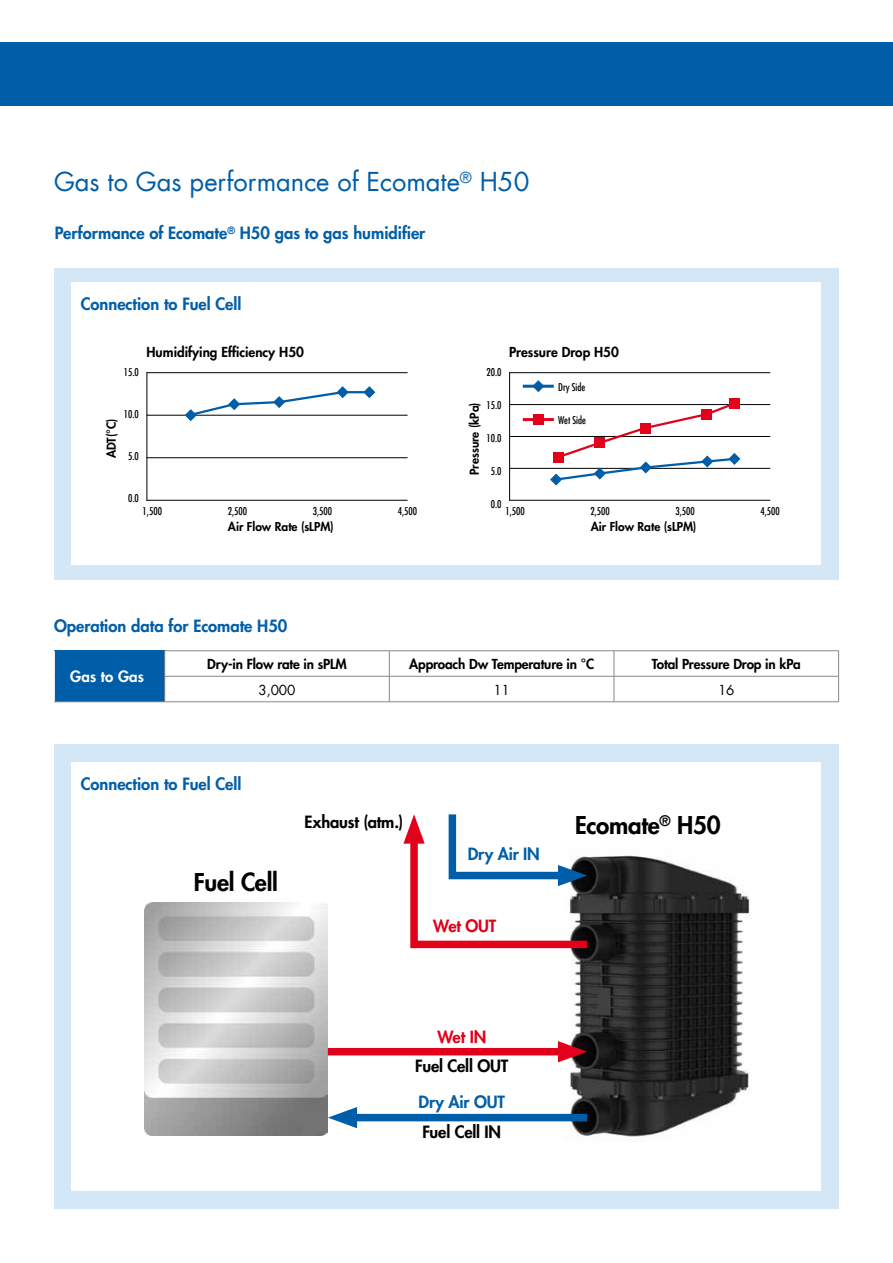
<style>
.page{position:relative;width:893px;height:1263px;background:#fff}
.page>*{position:absolute;margin:0;border:0;box-sizing:border-box;transform-origin:0 0}
.t1{font:25.5px "Futura Com";color:#005ea8}
.t2{font:800 24px "Futura Com";letter-spacing:-.01em;color:#000}
.t3{font:800 16.5px "Futura Com";color:#005ea8}
.t4{font:800 16.5px "Futura Com";letter-spacing:-.01em;color:#000}
.t5{font:800 16.5px "Futura Com";letter-spacing:-.01em;color:#e2001a}
.t6{font:800 15px "Futura Com";letter-spacing:.01em;color:#fff}
.t7{font:800 13.5px "Futura Com";letter-spacing:-.01em;color:#000}
.t8{font:13.5px "Futura Com";letter-spacing:-.01em;color:#000}
.t9{font:800 12px "Futura Com";color:#000}
.t10{font:500 condensed 10.5px "Futura Com";color:#000}
</style>
<div class="page">
<div style="left:0;top:43px;width:893px;height:63px;background:#005ea8"></div>
<div style="left:54px;top:268px;width:785px;height:311px;background:#d4e7f6"></div>
<div style="left:72px;top:283px;width:749px;height:282px;background:#fff"></div>
<div style="left:54px;top:744px;width:785px;height:465px;background:#d4e7f6"></div>
<div style="left:72px;top:762px;width:749px;height:429px;background:#fff"></div>
<img style="left:563px;top:855px;width:187px;height:282px">
<img style="left:144px;top:903px;width:184px;height:232px">
<svg style="left:403px;top:814px;width:192px;height:138px"></svg>
<div style="left:328px;top:1048px;width:242px;height:7px;background:#e2001a"></div>
<svg style="left:558px;top:1041px;width:29px;height:21px"></svg>
<div style="left:345px;top:1114px;width:242px;height:7px;background:#005ea8"></div>
<svg style="left:328px;top:1107px;width:29px;height:21px"></svg>
<hr style="left:147px;top:372px;width:1px;height:129px;background:#000">
<hr style="left:147px;top:372px;width:261px;height:1px;background:#000">
<hr style="left:147px;top:415px;width:261px;height:1px;background:#000">
<hr style="left:147px;top:457px;width:261px;height:1px;background:#000">
<hr style="left:147px;top:500px;width:261px;height:1px;background:#000">
<svg style="left:185px;top:386px;width:190px;height:35px"></svg>
<hr style="left:509px;top:372px;width:1px;height:129px;background:#000">
<hr style="left:509px;top:372px;width:261px;height:1px;background:#000">
<hr style="left:509px;top:436px;width:261px;height:1px;background:#000">
<hr style="left:509px;top:468px;width:261px;height:1px;background:#000">
<hr style="left:509px;top:500px;width:261px;height:1px;background:#000">
<hr style="left:509px;top:404px;width:261px;height:1px;background:#000">
<svg style="left:532px;top:380px;width:12px;height:12px"></svg>
<hr style="left:523px;top:385px;width:31px;height:3px;background:#005ea8">
<div style="left:729px;top:398px;width:11px;height:11px;background:#e2001a"></div>
<svg style="left:550px;top:404px;width:190px;height:81px"></svg>
<hr style="left:523px;top:418px;width:31px;height:3px;background:#e2001a">
<div style="left:533px;top:414px;width:11px;height:11px;background:#e2001a"></div>
<div style="left:54px;top:651px;width:111px;height:51px;background:#005ea8"></div>
<hr style="left:164px;top:650px;width:225px;height:1px;background:#87888a">
<hr style="left:389px;top:650px;width:225px;height:1px;background:#87888a">
<hr style="left:614px;top:650px;width:225px;height:1px;background:#87888a">
<hr style="left:164px;top:676px;width:225px;height:1px;background:#87888a">
<svg style="left:164px;top:651px;width:1px;height:50px"></svg>
<hr style="left:389px;top:676px;width:225px;height:1px;background:#87888a">
<svg style="left:389px;top:651px;width:1px;height:50px"></svg>
<hr style="left:614px;top:676px;width:225px;height:1px;background:#87888a">
<svg style="left:614px;top:651px;width:1px;height:50px"></svg>
<svg style="left:838px;top:651px;width:1px;height:50px"></svg>
<hr style="left:54px;top:701px;width:111px;height:1px;background:#87888a">
<hr style="left:165px;top:701px;width:224px;height:1px;background:#87888a">
<hr style="left:389px;top:701px;width:225px;height:1px;background:#87888a">
<hr style="left:614px;top:701px;width:225px;height:1px;background:#87888a">
<svg style="left:54px;top:651px;width:1px;height:50px"></svg>
<h1 class="t1" style="left:54px;top:164px;width:477px">Gas to Gas performance of Ecomate<sup>®</sup> H50</h1>
<p class="t3" style="left:55px;top:220px;width:372px">Performance of Ecomate<sup>®</sup> H50 gas to gas humidifier</p>
<p class="t3" style="left:81px;top:291px;width:162px">Connection to Fuel Cell</p>
<p class="t10" style="left:124px;top:365px;width:17px">15.0</p>
<p class="t10" style="left:124px;top:407px;width:17px">10.0</p>
<p class="t10" style="left:128px;top:449px;width:12px">5.0</p>
<p class="t10" style="left:128px;top:491px;width:12px">0.0</p>
<p class="t9" style="left:102px;top:458px;width:41px;rotate:-90deg">ADT(°C)</p>
<p class="t7" style="left:147px;top:341px;width:159px">Humidifying Efficiency H50</p>
<p class="t10" style="left:143px;top:504px;width:21px">1,500</p>
<p class="t10" style="left:228px;top:504px;width:21px">2,500</p>
<p class="t10" style="left:313px;top:504px;width:21px">3,500</p>
<p class="t10" style="left:398px;top:504px;width:21px">4,500</p>
<p class="t9" style="left:228px;top:517px;width:107px">Air Flow Rate (sLPM)</p>
<p class="t7" style="left:509px;top:341px;width:111px">Pressure Drop H50</p>
<p class="t10" style="left:558px;top:380px;width:29px">Dry Side</p>
<p class="t10" style="left:558px;top:413px;width:29px">Wet Side</p>
<p class="t10" style="left:486px;top:365px;width:17px">20.0</p>
<p class="t10" style="left:486px;top:398px;width:17px">15.0</p>
<p class="t10" style="left:486px;top:431px;width:17px">10.0</p>
<p class="t10" style="left:491px;top:464px;width:12px">5.0</p>
<p class="t10" style="left:491px;top:497px;width:12px">0.0</p>
<p class="t9" style="left:465px;top:475px;width:74px;rotate:-90deg">Pressure (kPa)</p>
<p class="t10" style="left:505px;top:504px;width:21px">1,500</p>
<p class="t10" style="left:590px;top:504px;width:21px">2,500</p>
<p class="t10" style="left:675px;top:504px;width:21px">3,500</p>
<p class="t10" style="left:760px;top:504px;width:21px">4,500</p>
<p class="t9" style="left:591px;top:517px;width:107px">Air Flow Rate (sLPM)</p>
<p class="t3" style="left:54px;top:613px;width:235px">Operation data for Ecomate H50</p>
<p class="t6" style="left:70px;top:665px;width:75px">Gas to Gas</p>
<p class="t7" style="left:207px;top:654px;width:141px">Dry-in Flow rate in sPLM</p>
<p class="t7" style="left:409px;top:654px;width:186px">Approach Dw Temperature in °C</p>
<p class="t7" style="left:652px;top:654px;width:150px">Total Pressure Drop in kPa</p>
<p class="t8" style="left:259px;top:680px;width:38px">3,000</p>
<p class="t8" style="left:493px;top:680px;width:18px">11</p>
<p class="t8" style="left:718px;top:680px;width:18px">16</p>
<p class="t3" style="left:81px;top:772px;width:162px">Connection to Fuel Cell</p>
<h2 class="t2" style="left:194px;top:864px;width:85px">Fuel Cell</h2>
<p class="t4" style="left:305px;top:809px;width:100px">Exhaust (atm.)</p>
<p class="t3" style="left:468px;top:841px;width:74px">Dry Air IN</p>
<p class="t5" style="left:433px;top:914px;width:65px">Wet OUT</p>
<h2 class="t2" style="left:575px;top:807px;width:147px">Ecomate<sup>®</sup> H50</h2>
<p class="t5" style="left:437px;top:1024px;width:50px">Wet IN</p>
<p class="t4" style="left:415px;top:1054px;width:95px">Fuel Cell OUT</p>
<p class="t3" style="left:419px;top:1089px;width:88px">Dry Air OUT</p>
<p class="t4" style="left:422px;top:1119px;width:80px">Fuel Cell IN</p>
</div>
